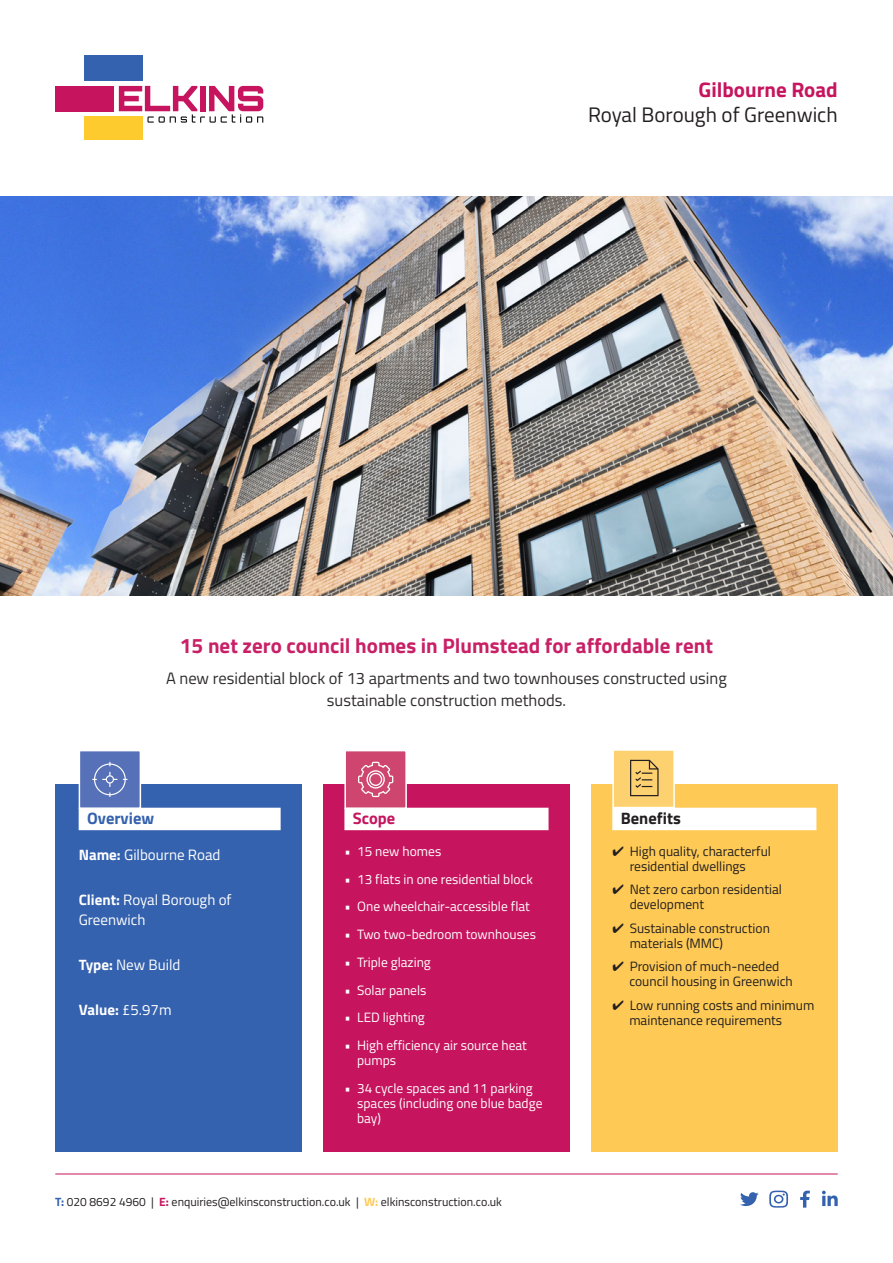
<style>
.page{position:relative;width:893px;height:1263px;background:#fff}
.page>*{position:absolute;margin:0;border:0;box-sizing:border-box;transform-origin:0 0}
.t1{font:700 21px "Titillium Web";color:#c6155e}
.t2{font:21px "Titillium Web";color:#231f20}
.t3{font:16.5px/22.5px "Titillium Web";color:#231f20;text-align:center}
.Copy_-_copy{font:700 16.5px "Titillium Web";color:#3562ae}
.Copy_-_copy-2{font:700 16.5px "Titillium Web";color:#231f20}
.Copy_-_copy-3{font:700 16.5px "Titillium Web";color:#c6155e}
.Copy_-_copy-4{font:15px/19.5px "Titillium Web";color:#fff}
.Copy_-_copy-5{font:700 15px "Titillium Web";color:#fff}
.Copy_-_copy-6{font:13.5px/15px "Titillium Web";color:#fff}
.Copy_-_copy-7{font:13.5px/15px "Titillium Web";color:#231f20}
.t4{font:12px "Titillium Web";color:#231f20}
.s1{font-weight:700}
.s2{font-weight:400}
.s3{font-weight:700;color:#3562ae}
.s4{font-weight:700;color:#c6155e}
.s5{font-weight:700;color:#feca55}
</style>
<div class="page">
<div style="left:84px;top:55px;width:58px;height:26px;background:#3562ae"></div>
<div style="left:84px;top:116px;width:58px;height:24px;background:#fecb2f"></div>
<div style="left:55px;top:86px;width:59px;height:25px;background:#c6155e"></div>
<div style="left:201px;top:86px;width:5px;height:25px;background:#c6155e"></div>
<svg style="left:119px;top:86px;width:83px;height:37px"></svg>
<svg style="left:209px;top:86px;width:54px;height:37px"></svg>
<div style="left:55px;top:784px;width:247px;height:367px;background:#3562ae"></div>
<div style="left:79px;top:808px;width:202px;height:22px;background:#fff"></div>
<div style="left:323px;top:784px;width:247px;height:367px;background:#c6155e"></div>
<div style="left:344px;top:808px;width:205px;height:22px;background:#fff"></div>
<div style="left:591px;top:784px;width:247px;height:367px;background:#feca55"></div>
<div style="left:612px;top:808px;width:204px;height:22px;background:#fff"></div>
<div style="left:612px;top:749px;width:63px;height:59px;background:#fed170;border:2px solid #fff"></div>
<svg style="left:630px;top:760px;width:29px;height:36px"></svg>
<hr style="left:55px;top:1174px;width:783px;height:1px;background:#c6155e">
<svg style="left:740px;top:1192px;width:19px;height:14px"></svg>
<svg style="left:822px;top:1190px;width:16px;height:16px"></svg>
<svg style="left:800px;top:1190px;width:10px;height:17px"></svg>
<svg style="left:769px;top:1190px;width:19px;height:17px"></svg>
<div style="left:79px;top:750px;width:62px;height:59px;background:#5671b7;border:2px solid #fff"></div>
<svg style="left:92px;top:762px;width:36px;height:35px"></svg>
<div style="left:344px;top:750px;width:63px;height:59px;background:#ce466f;border:2px solid #fff"></div>
<svg style="left:358px;top:762px;width:35px;height:35px"></svg>
<img style="left:0;top:196px;width:893px;height:399px">
<p class="t1" style="left:698px;top:73px;width:141px">Gilbourne Road</p>
<p class="t2" style="left:588px;top:99px;width:251px">Royal Borough of Greenwich</p>
<h1 class="t1" style="left:180px;top:629px;width:535px">15 net zero council homes in Plumstead for affordable rent</h1>
<p class="t3" style="left:166px;top:666px;width:562px">A new residential block of 13 apartments and two townhouses constructed using sustainable construction methods.</p>
<p class="Copy_-_copy" style="left:87px;top:805px;width:69px">Overview</p>
<p class="Copy_-_copy-4" style="left:79px;top:844px;width:143px"><span class="s1">Name:</span> Gilbourne Road</p>
<p class="Copy_-_copy-4" style="left:79px;top:890px;width:154px"><span class="s1">Client:</span> Royal Borough of<br>Greenwich</p>
<p class="Copy_-_copy-4" style="left:79px;top:954px;width:103px"><span class="s1">Type:</span> New Build</p>
<p class="Copy_-_copy-5" style="left:79px;top:998px;width:94px">Value: <span class="s2">£5.97m</span></p>
<p class="Copy_-_copy-3" style="left:353px;top:805px;width:44px">Scope</p>
<p class="Copy_-_copy-6" style="left:344px;top:843px;width:98px">• 15 new homes</p>
<p class="Copy_-_copy-6" style="left:344px;top:871px;width:190px">• 13 flats in one residential block</p>
<p class="Copy_-_copy-6" style="left:344px;top:898px;width:187px">• One wheelchair-accessible flat</p>
<p class="Copy_-_copy-6" style="left:344px;top:926px;width:193px">• Two two-bedroom townhouses</p>
<p class="Copy_-_copy-6" style="left:344px;top:954px;width:88px">• Triple glazing</p>
<p class="Copy_-_copy-6" style="left:344px;top:982px;width:84px">• Solar panels</p>
<p class="Copy_-_copy-6" style="left:344px;top:1009px;width:82px">• LED lighting</p>
<p class="Copy_-_copy-6" style="left:357px;top:1037px;width:171px;text-indent:-13px">• High efficiency air source heat pumps</p>
<p class="Copy_-_copy-6" style="left:357px;top:1080px;width:187px;text-indent:-13px">• 34 cycle spaces and 11 parking spaces (including one blue badge bay)</p>
<p class="t4" style="left:55px;top:1193px;width:448px"><span class="s3">T:</span> 020 8692 4960 | <span class="s4">E:</span> enquiries@elkinsconstruction.co.uk | <span class="s5">W:</span> elkinsconstruction.co.uk</p>
<p class="Copy_-_copy-2" style="left:621px;top:805px;width:61px">Benefits</p>
<p class="Copy_-_copy-7" style="left:612px;top:843px;width:160px;text-align:center">✔ High quality, characterful residential dwellings</p>
<p class="Copy_-_copy-7" style="left:630px;top:881px;width:154px;text-indent:-17px">✔ Net zero carbon residential development</p>
<p class="Copy_-_copy-7" style="left:630px;top:920px;width:142px;text-indent:-17px">✔ Sustainable construction materials (MMC)</p>
<p class="Copy_-_copy-7" style="left:629px;top:958px;width:165px;text-indent:-17px">✔ Provision of much-needed council housing in Greenwich</p>
<p class="Copy_-_copy-7" style="left:629px;top:997px;width:187px;text-indent:-17px">✔ Low running costs and minimum maintenance requirements</p>
</div>
